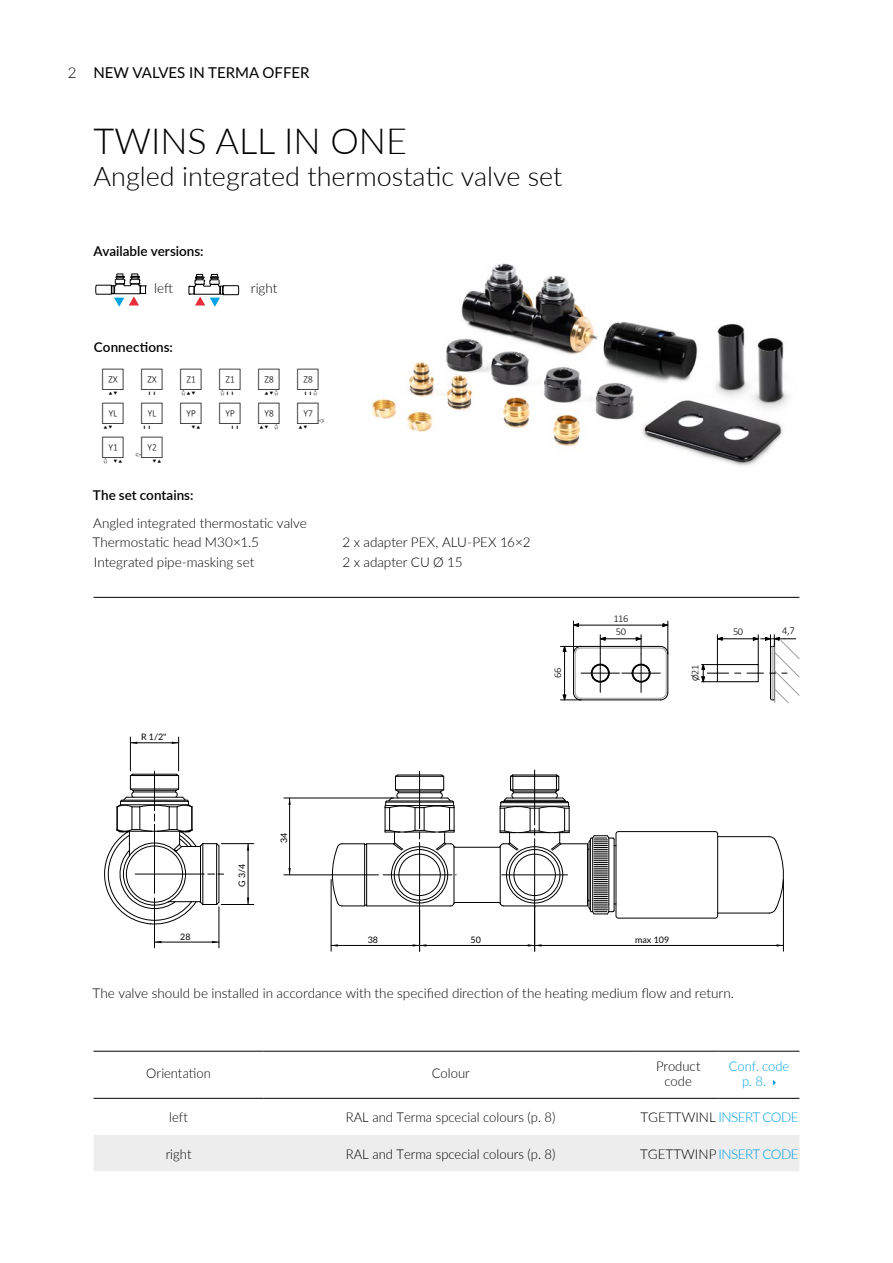
<style>
.page{position:relative;width:893px;height:1263px;background:#fff}
.page>*{position:absolute;margin:0;border:0;box-sizing:border-box;transform-origin:0 0}
.t1{font:39px/34px "Podczenia";color:#000;text-align:justify}
.t2{font:300 36px "Lato";color:#000}
.t3{font:300 27px "Lato";color:#000}
.t4{font:15px "Lato";color:#000}
.t5{font:300 13.5px/19.5px "Lato";color:#000}
.t6{font:300 13.5px/15px "Lato";color:#000;text-align:center;scale:.96 1}
.t7{font:600 13.5px "Lato";color:#000}
.t8{font:300 13.5px "Lato";letter-spacing:-.02em;color:#009fe3}
.t9{font:300 13.5px/15px "Lato";color:#00a3e4;scale:.96 1}
.t10{font:300 10.35px/13.6px "Calibri";letter-spacing:-.055em;color:#000}
.t11{font:8.85px "Lato";color:#000}
.s1{font-weight:300}
.s2{color:#000}
</style>
<div class="page">
<img style="left:371px;top:263px;width:418px;height:203px">
<hr style="left:94px;top:597px;width:705px;height:1px;background:#000">
<div style="left:94px;top:1135px;width:705px;height:36px;background:#ededed"></div>
<hr style="left:94px;top:1051px;width:170px;height:1px;background:#000">
<hr style="left:94px;top:1098px;width:170px;height:1px;background:#000">
<hr style="left:264px;top:1051px;width:374px;height:1px;background:#000">
<hr style="left:264px;top:1098px;width:374px;height:1px;background:#000">
<hr style="left:638px;top:1051px;width:81px;height:1px;background:#000">
<hr style="left:719px;top:1051px;width:80px;height:1px;background:#000">
<hr style="left:638px;top:1098px;width:81px;height:1px;background:#000">
<hr style="left:719px;top:1098px;width:80px;height:1px;background:#000">
<svg style="left:96px;top:273px;width:51px;height:34px"></svg>
<svg style="left:188px;top:274px;width:51px;height:33px"></svg>
<hr style="left:154px;top:942px;width:65px;height:1px;background:#000">
<svg style="left:212px;top:941px;width:7px;height:2px"></svg>
<hr style="left:154px;top:898px;width:1px;height:50px;background:#000">
<hr style="left:219px;top:907px;width:1px;height:41px;background:#000">
<hr style="left:248px;top:844px;width:1px;height:60px;background:#000">
<svg style="left:247px;top:897px;width:2px;height:7px"></svg>
<hr style="left:221px;top:843px;width:33px;height:1px;background:#000">
<hr style="left:221px;top:904px;width:33px;height:1px;background:#000">
<hr style="left:130px;top:742px;width:49px;height:1px;background:#000">
<hr style="left:130px;top:737px;width:1px;height:34px;background:#000">
<hr style="left:178px;top:737px;width:1px;height:34px;background:#000">
<svg style="left:104px;top:771px;width:120px;height:156px"></svg>
<hr style="left:133px;top:791px;width:43px;height:1px;background:#000">
<hr style="left:289px;top:798px;width:1px;height:77px;background:#000">
<hr style="left:284px;top:874px;width:94px;height:1px;background:#000">
<hr style="left:284px;top:798px;width:109px;height:1px;background:#000">
<hr style="left:420px;top:945px;width:115px;height:1px;background:#000">
<hr style="left:718px;top:836px;width:51px;height:1px;background:#000">
<hr style="left:718px;top:913px;width:51px;height:1px;background:#000">
<svg style="left:768px;top:836px;width:16px;height:78px"></svg>
<hr style="left:455px;top:902px;width:44px;height:1px;background:#000">
<hr style="left:455px;top:847px;width:44px;height:1px;background:#000">
<svg style="left:332px;top:771px;width:124px;height:140px"></svg>
<hr style="left:331px;top:945px;width:89px;height:1px;background:#000">
<svg style="left:413px;top:944px;width:13px;height:1px"></svg>
<hr style="left:331px;top:879px;width:1px;height:72px;background:#000">
<hr style="left:419px;top:910px;width:1px;height:41px;background:#000">
<hr style="left:535px;top:945px;width:248px;height:1px;background:#000">
<svg style="left:528px;top:944px;width:13px;height:1px"></svg>
<hr style="left:534px;top:906px;width:1px;height:45px;background:#000">
<hr style="left:783px;top:879px;width:1px;height:72px;background:#000">
<div style="left:616px;top:831px;width:102px;height:87px;border:1px solid #000;border-radius:2px"></div>
<hr style="left:398px;top:792px;width:43px;height:1px;background:#000">
<svg style="left:498px;top:770px;width:118px;height:145px"></svg>
<hr style="left:573px;top:654px;width:1px;height:38px;background:#000">
<hr style="left:581px;top:699px;width:79px;height:1px;background:#000">
<hr style="left:575px;top:654px;width:1px;height:38px;background:#9d9d9d">
<hr style="left:581px;top:698px;width:79px;height:1px;background:#9d9d9d">
<hr style="left:666px;top:654px;width:1px;height:38px;background:#9d9d9d">
<hr style="left:581px;top:648px;width:79px;height:1px;background:#9d9d9d">
<svg style="left:659px;top:691px;width:10px;height:10px"></svg>
<hr style="left:667px;top:654px;width:1px;height:38px;background:#000">
<svg style="left:659px;top:645px;width:10px;height:10px"></svg>
<hr style="left:581px;top:646px;width:79px;height:1px;background:#000">
<div style="left:632px;top:664px;width:19px;height:19px;border:1px solid #000;border-radius:50%"></div>
<div style="left:591px;top:664px;width:19px;height:19px;border:1px solid #000;border-radius:50%"></div>
<div style="left:592px;top:664px;width:17px;height:18px;border:1px solid #000;border-radius:50%"></div>
<div style="left:591px;top:664px;width:18px;height:18px;border:1px solid #000;border-radius:50%"></div>
<div style="left:632px;top:664px;width:18px;height:18px;border:1px solid #000;border-radius:50%"></div>
<svg style="left:574px;top:623px;width:5px;height:4px"></svg>
<svg style="left:662px;top:623px;width:6px;height:4px"></svg>
<hr style="left:578px;top:625px;width:85px;height:1px;background:#000">
<hr style="left:668px;top:621px;width:1px;height:33px;background:#000">
<hr style="left:573px;top:621px;width:1px;height:33px;background:#000">
<hr style="left:605px;top:638px;width:31px;height:1px;background:#000">
<svg style="left:636px;top:635px;width:6px;height:19px"></svg>
<svg style="left:599px;top:635px;width:7px;height:19px"></svg>
<hr style="left:564px;top:651px;width:1px;height:44px;background:#000">
<svg style="left:560px;top:645px;width:22px;height:10px"></svg>
<svg style="left:560px;top:691px;width:22px;height:10px"></svg>
<hr style="left:581px;top:673px;width:38px;height:1px;background:#000">
<hr style="left:600px;top:654px;width:1px;height:38px;background:#000">
<hr style="left:622px;top:673px;width:38px;height:1px;background:#000">
<hr style="left:641px;top:654px;width:1px;height:38px;background:#000">
<div style="left:717px;top:664px;width:42px;height:18px;border:1px solid #000"></div>
<svg style="left:716px;top:637px;width:7px;height:4px"></svg>
<hr style="left:722px;top:638px;width:31px;height:1px;background:#000">
<hr style="left:717px;top:635px;width:1px;height:30px;background:#000">
<svg style="left:747px;top:635px;width:53px;height:68px"></svg>
<svg style="left:701px;top:663px;width:28px;height:20px"></svg>
<p class="t4" style="left:68px;top:61px;width:243px"><span class="s1">2</span> NEW VALVES IN TERMA OFFER</p>
<h2 class="t2" style="left:94px;top:116px;width:315px">TWINS ALL IN ONE</h2>
<h3 class="t3" style="left:94px;top:158px;width:470px">Angled integrated thermostatic valve set</h3>
<p class="t7" style="left:93px;top:242px;width:112px">Available versions:</p>
<p class="t5" style="left:154px;top:278px;width:20px">left</p>
<p class="t5" style="left:251px;top:278px;width:28px">right</p>
<p class="t7" style="left:94px;top:337px;width:80px">Connections:</p>
<h1 class="t1" style="left:94px;top:363px;width:235px">F1 H2 G 3<br>N 6M 5P P O Q</h1>
<p class="t7" style="left:93px;top:485px;width:102px">The set contains:</p>
<p class="t5" style="left:93px;top:513px;width:216px">Angled integrated thermostatic valve<br>Thermostatic head M30×1.5<br>Integrated pipe‑masking set</p>
<p class="t5" style="left:343px;top:532px;width:189px">2 x adapter PEX, ALU-PEX 16×2<br>2 x adapter CU Ø 15</p>
<p class="t11" style="left:141px;top:730px;width:27px">R 1/2"</p>
<p class="t10" style="left:551px;top:678px;width:12px;rotate:-90deg">66</p>
<p class="t10" style="left:613px;top:611px;width:16px">116<br>50</p>
<p class="t10" style="left:688px;top:674px;width:12px;rotate:-90deg">21</p>
<p class="t10" style="left:733px;top:625px;width:12px">50</p>
<p class="t10" style="left:782px;top:624px;width:14px">4,7</p>
<p class="t11" style="left:180px;top:930px;width:12px">28</p>
<p class="t11" style="left:236px;top:887px;width:25px;rotate:-90deg">G 3/4</p>
<p class="t11" style="left:278px;top:843px;width:12px;rotate:-90deg">34</p>
<p class="t11" style="left:368px;top:934px;width:12px">38</p>
<p class="t11" style="left:635px;top:933px;width:35px">max 109</p>
<p class="t11" style="left:471px;top:934px;width:12px">50</p>
<p class="t5" style="left:93px;top:983px;width:643px">The valve should be installed in accordance with the specified direction of the heating medium flow and return.</p>
<p class="t6" style="left:146px;top:1065px;width:69px">Orientation</p>
<p class="t6" style="left:432px;top:1065px;width:41px">Colour</p>
<p class="t6" style="left:656px;top:1058px;width:48px">Product code</p>
<p class="t9" style="left:742px;top:1058px;width:51px;text-indent:-13px">Conf. code p. 8.</p>
<p class="t6" style="left:169px;top:1109px;width:21px">left</p>
<p class="t6" style="left:346px;top:1109px;width:220px">RAL and Terma spcecial colours (p. 8)</p>
<p class="t8" style="left:640px;top:1108px;width:160px"><span class="s2">TGETTWINL</span> INSERT CODE</p>
<p class="t6" style="left:166px;top:1146px;width:28px">right</p>
<p class="t6" style="left:346px;top:1146px;width:220px">RAL and Terma spcecial colours (p. 8)</p>
<p class="t8" style="left:640px;top:1144px;width:160px"><span class="s2">TGETTWINP</span> INSERT CODE</p>
</div>
